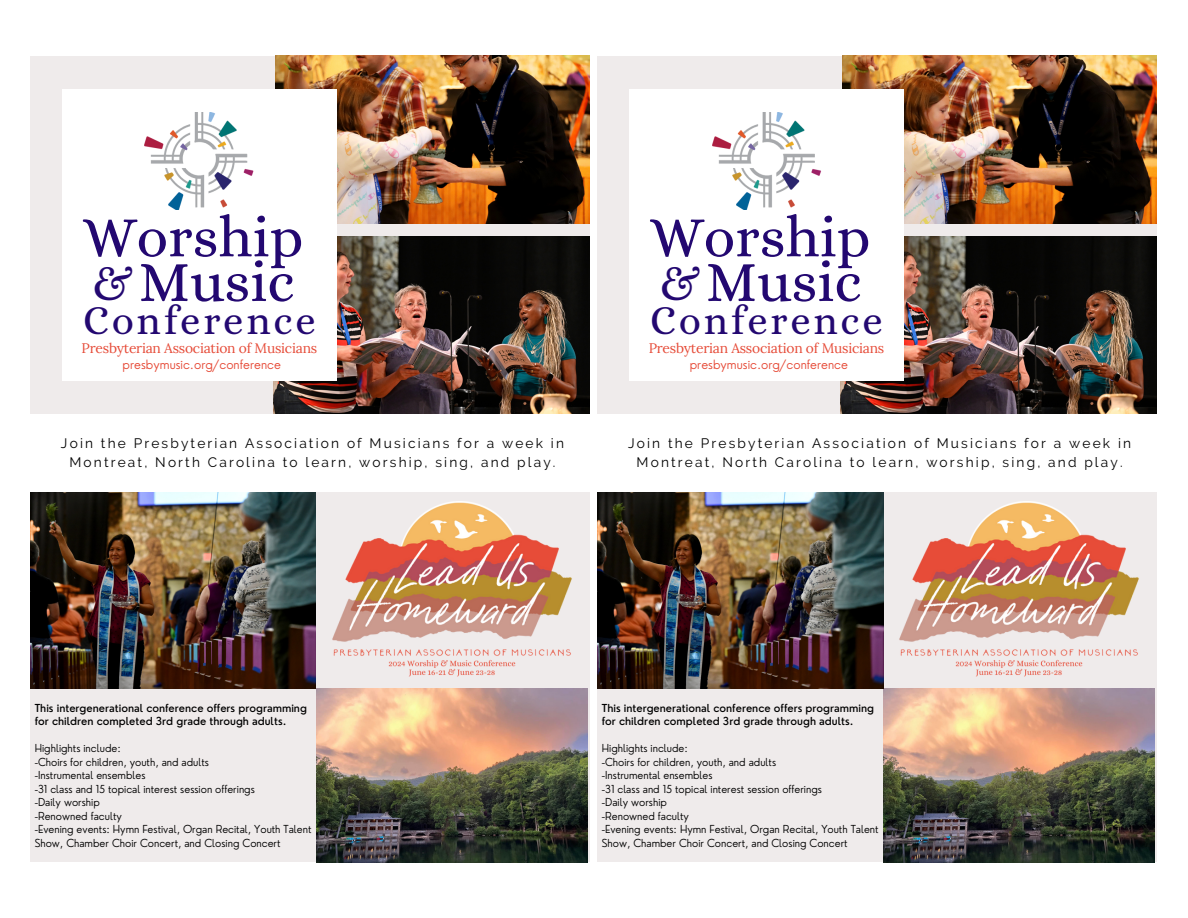
<style>
.page{position:relative;width:1188px;height:918px;background:#fff}
.page>*{position:absolute;margin:0;border:0;box-sizing:border-box;transform-origin:0 0}
.t1{font:57.9px "Alice";color:#230871}
.t2{font:45.6px "Alice";color:#230871}
.t3{font:40.65px "Alice";letter-spacing:.065em;color:#230871}
.t4{font:13.8px "Lora";letter-spacing:-.015em;color:#e64b38}
.t5{font:13.65px/18.9px "Raleway";letter-spacing:.16em;color:#000;text-align:center}
.t6{font:300 12.6px "Nourd";color:#e64b38}
.t7{font:300 10.8px/13.5px "Nourd";color:#000}
.t8{font:500 10.8px/13.5px "Nourd";color:#000}
</style>
<div class="page">
<div style="left:30px;top:56px;width:559px;height:357px;background:#efebeb"></div>
<div style="left:30px;top:493px;width:559px;height:369px;background:#efebeb"></div>
<img style="left:274px;top:236px;width:316px;height:177px">
<img style="left:275px;top:56px;width:314px;height:167px">
<div style="left:62px;top:89px;width:275px;height:291px;background:#fff"></div>
<img style="left:145px;top:112px;width:109px;height:98px">
<img style="left:316px;top:688px;width:271px;height:174px">
<img style="left:332px;top:502px;width:240px;height:175px">
<img style="left:30px;top:493px;width:286px;height:195px">
<div style="left:597px;top:56px;width:559px;height:357px;background:#efebeb"></div>
<div style="left:597px;top:493px;width:559px;height:369px;background:#efebeb"></div>
<img style="left:841px;top:236px;width:316px;height:177px">
<img style="left:843px;top:56px;width:313px;height:167px">
<div style="left:629px;top:89px;width:275px;height:291px;background:#fff"></div>
<img style="left:712px;top:112px;width:110px;height:98px">
<img style="left:883px;top:688px;width:272px;height:174px">
<img style="left:899px;top:502px;width:240px;height:175px">
<img style="left:597px;top:493px;width:286px;height:195px">
<p class="t1" style="left:82px;top:204px;width:223px">Worship</p>
<p class="t2" style="left:92px;top:258px;width:43px">&amp;</p>
<p class="t1" style="left:139px;top:248px;width:158px">Music</p>
<p class="t3" style="left:83px;top:297px;width:234px">Conference</p>
<p class="t4" style="left:82px;top:339px;width:237px">Presbyterian Association of Musicians</p>
<p class="t1" style="left:650px;top:204px;width:223px">Worship</p>
<p class="t2" style="left:659px;top:258px;width:43px">&amp;</p>
<p class="t1" style="left:706px;top:248px;width:158px">Music</p>
<p class="t3" style="left:650px;top:297px;width:234px">Conference</p>
<p class="t4" style="left:649px;top:339px;width:237px">Presbyterian Association of Musicians</p>
<p class="t6" style="left:123px;top:357px;width:160px">presbymusic.org/conference</p>
<p class="t6" style="left:690px;top:357px;width:160px">presbymusic.org/conference</p>
<p class="t5" style="left:61px;top:433px;width:505px">Join the Presbyterian Association of Musicians for a week in<br>Montreat, North Carolina to learn, worship, sing, and play.</p>
<p class="t5" style="left:628px;top:433px;width:505px">Join the Presbyterian Association of Musicians for a week in<br>Montreat, North Carolina to learn, worship, sing, and play.</p>
<p class="t8" style="left:35px;top:701px;width:274px">This intergenerational conference offers programming for children completed 3rd grade through adults.</p>
<p class="t7" style="left:35px;top:741px;width:88px">Highlights include:</p>
<p class="t7" style="left:35px;top:755px;width:176px">-Choirs for children, youth, and adults</p>
<p class="t7" style="left:35px;top:768px;width:112px">-Instrumental ensembles</p>
<p class="t7" style="left:35px;top:782px;width:222px">-31 class and 15 topical interest session offerings</p>
<p class="t7" style="left:35px;top:795px;width:67px">-Daily worship</p>
<p class="t7" style="left:35px;top:809px;width:89px">-Renowned faculty</p>
<p class="t7" style="left:35px;top:822px;width:278px">-Evening events: Hymn Festival, Organ Recital, Youth Talent<br>Show, Chamber Choir Concert, and Closing Concert</p>
<p class="t8" style="left:602px;top:701px;width:274px">This intergenerational conference offers programming for children completed 3rd grade through adults.</p>
<p class="t7" style="left:602px;top:741px;width:88px">Highlights include:</p>
<p class="t7" style="left:602px;top:755px;width:176px">-Choirs for children, youth, and adults</p>
<p class="t7" style="left:602px;top:768px;width:112px">-Instrumental ensembles</p>
<p class="t7" style="left:602px;top:782px;width:222px">-31 class and 15 topical interest session offerings</p>
<p class="t7" style="left:602px;top:795px;width:67px">-Daily worship</p>
<p class="t7" style="left:602px;top:809px;width:89px">-Renowned faculty</p>
<p class="t7" style="left:602px;top:822px;width:278px">-Evening events: Hymn Festival, Organ Recital, Youth Talent<br>Show, Chamber Choir Concert, and Closing Concert</p>
</div>
